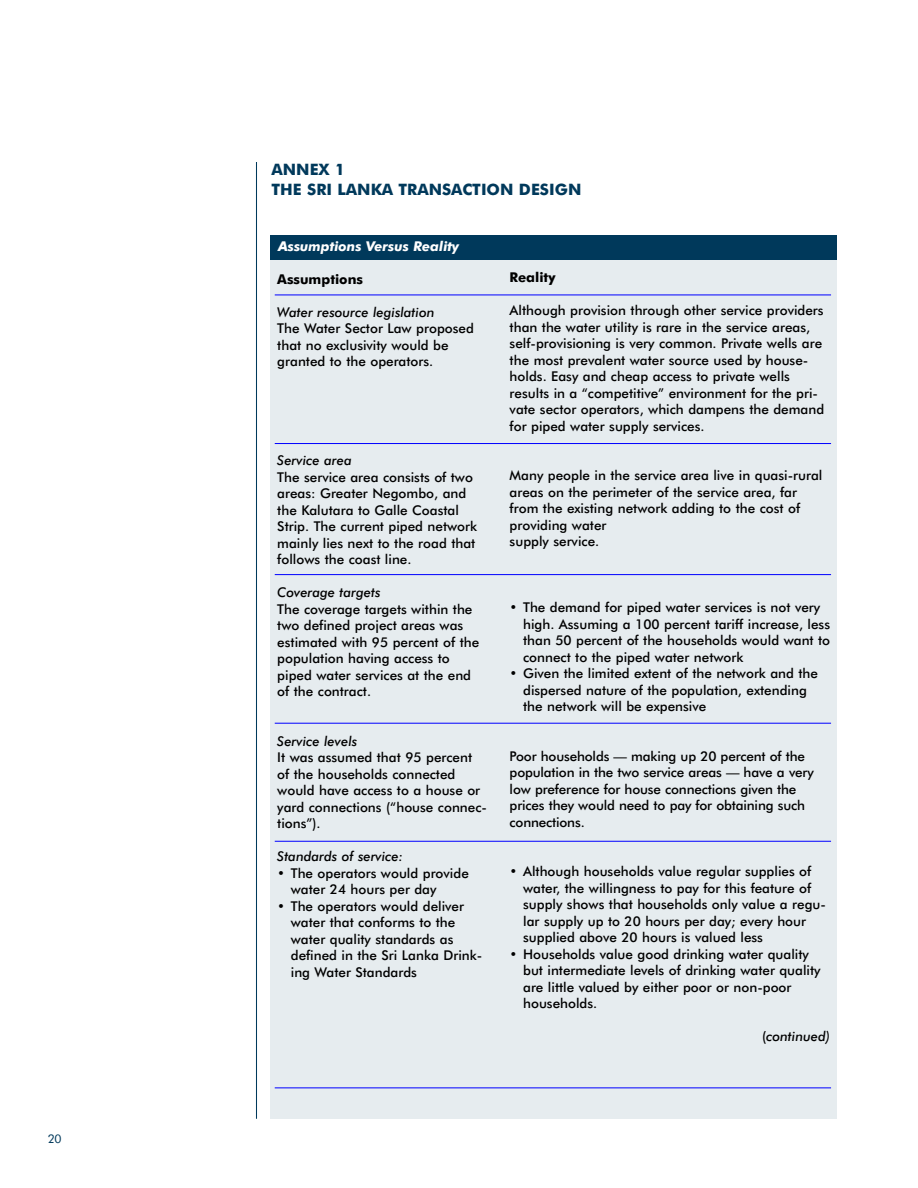
<style>
.page{position:relative;width:918px;height:1188px;background:#fff}
.page>*{position:absolute;margin:0;border:0;box-sizing:border-box;transform-origin:0 0}
.t1{font:700 15.75px/19.5px "Futura BT";color:#00395b}
.t2{font:500 13.5px/16.5px "Futura BT";color:#000}
.t3{font:italic 500 13.5px "Futura BT";color:#000}
.t4{font:italic 700 13.5px "Futura BT";color:#fff}
.t5{font:700 13.5px "Futura BT";color:#000}
.t6{font:12px "Futura BT";color:#00395b}
.s1{font-style:normal}
</style>
<div class="page">
<hr style="left:256px;top:162px;width:1px;height:957px;background:#00395b">
<div style="left:270px;top:235px;width:567px;height:884px;background:#e6ecef"></div>
<div style="left:270px;top:235px;width:567px;height:24px;background:#00395b"></div>
<hr style="left:275px;top:295px;width:556px;height:1px;background:#00f">
<hr style="left:275px;top:443px;width:556px;height:1px;background:#00f">
<hr style="left:275px;top:574px;width:556px;height:1px;background:#00f">
<hr style="left:275px;top:723px;width:556px;height:1px;background:#00f">
<hr style="left:275px;top:841px;width:556px;height:1px;background:#00f">
<hr style="left:275px;top:1088px;width:556px;height:1px;background:#00f">
<p class="t6" style="left:48px;top:1133px;width:15px">20</p>
<p class="t1" style="left:272px;top:161px;width:311px">ANNEX 1<br>THE SRI LANKA TRANSACTION DESIGN</p>
<p class="t4" style="left:278px;top:241px;width:183px">Assumptions Versus Reality</p>
<p class="t5" style="left:277px;top:273px;width:87px">Assumptions</p>
<p class="t3" style="left:277px;top:306px;width:159px">Water resource legislation</p>
<p class="t2" style="left:277px;top:321px;width:198px">The Water Sector Law proposed that no exclusivity would be granted to the operators.</p>
<p class="t3" style="left:277px;top:455px;width:76px">Service area</p>
<p class="t2" style="left:277px;top:470px;width:201px">The service area consists of two areas: Greater Negombo, and the Kalutara to Galle Coastal<br>Strip. The current piped network mainly lies next to the road that follows the coast line.</p>
<p class="t3" style="left:277px;top:587px;width:105px">Coverage targets</p>
<p class="t2" style="left:277px;top:602px;width:203px">The coverage targets within the two defined project areas was estimated with 95 percent of the population having access to piped water services at the end of the contract.</p>
<p class="t3" style="left:277px;top:735px;width:82px">Service levels</p>
<p class="t2" style="left:277px;top:750px;width:211px">It was assumed that 95 percent of the households connected would have access to a house or yard connections (“house connec&shy;tions”).</p>
<p class="t3" style="left:277px;top:851px;width:127px">Standards of service:</p>
<p class="t2" style="left:291px;top:866px;width:180px;text-indent:-14px">• The operators would provide water 24 hours per day</p>
<p class="t2" style="left:291px;top:899px;width:193px;text-indent:-14px">• The operators would deliver water that conforms to the water quality standards as defined in the Sri Lanka Drink&shy;ing Water Standards</p>
<p class="t5" style="left:510px;top:272px;width:47px">Reality</p>
<p class="t2" style="left:510px;top:303px;width:316px">Although provision through other service providers than the water utility is rare in the service areas, self-provisioning is very common. Private wells are the most prevalent water source used by house&shy;holds. Easy and cheap access to private wells results in a “competitive” environment for the pri&shy;vate sector operators, which dampens the demand for piped water supply services.</p>
<p class="t2" style="left:510px;top:468px;width:314px">Many people in the service area live in quasi-rural areas on the perimeter of the service area, far from the existing network adding to the cost of providing water<br>supply service.</p>
<p class="t2" style="left:523px;top:600px;width:309px;text-indent:-14px">• The demand for piped water services is not very high. Assuming a 100 percent tariff increase, less than 50 percent of the households would want to connect to the piped water network</p>
<p class="t2" style="left:523px;top:666px;width:296px;text-indent:-14px">• Given the limited extent of the network and the dispersed nature of the population, extending the network will be expensive</p>
<p class="t2" style="left:510px;top:749px;width:306px">Poor households — making up 20 percent of the population in the two service areas — have a very low preference for house connections given the prices they would need to pay for obtaining such connections.</p>
<p class="t2" style="left:523px;top:864px;width:304px;text-indent:-14px">• Although households value regular supplies of water, the willingness to pay for this feature of supply shows that households only value a regu&shy;lar supply up to 20 hours per day; every hour supplied above 20 hours is valued less</p>
<p class="t2" style="left:523px;top:947px;width:299px;text-indent:-14px">• Households value good drinking water quality but intermediate levels of drinking water quality are little valued by either poor or non-poor households.</p>
<p class="t3" style="left:762px;top:1031px;width:70px"><span class="s1">(</span>continued)</p>
</div>
